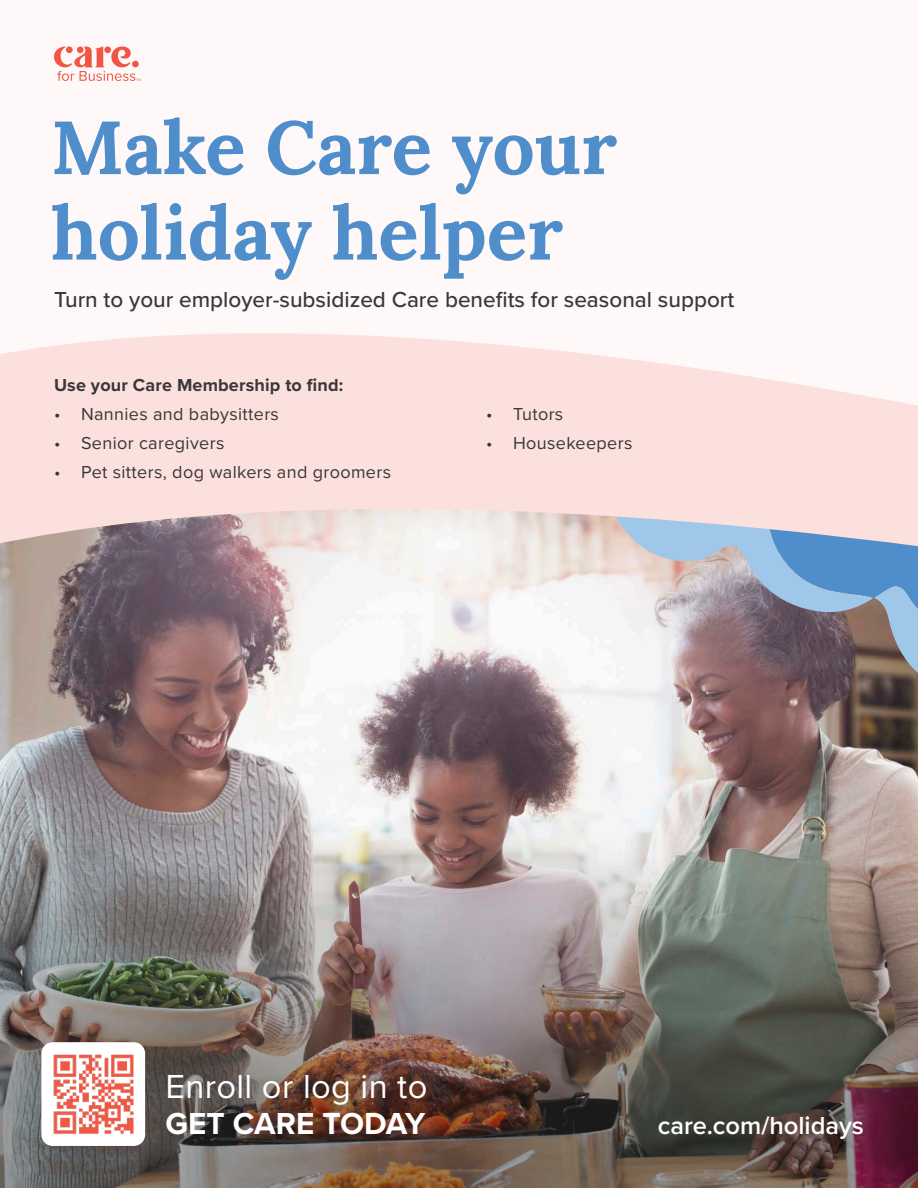
<style>
.page{position:relative;width:918px;height:1188px;background:#fef8f8}
.page>*{position:absolute;margin:0;border:0;box-sizing:border-box;transform-origin:0 0}
.Headline{font:700 75px/85.5px "Lora";color:#4f8ecb}
.CTAs{font:34.5px "Proxima Nova";letter-spacing:.01em;color:#fff}
.CTAs-2{font:700 31.5px "Proxima Nova";color:#fff}
.URLs{font:600 25.5px "Proxima Nova";color:#fff}
.Body_Copy{font:500 22.5px "Proxima Nova";color:#373837}
.t1{font:18px "Proxima Nova";letter-spacing:.02em;color:#373837}
.Body_Copy-2{font:700 18px "Proxima Nova";letter-spacing:.01em;color:#373837}
</style>
<div class="page">
<img style="left:0;top:548px;width:918px;height:136px">
<img style="left:0;top:684px;width:918px;height:504px">
<svg style="left:610px;top:548px;width:308px;height:135px;background:#9a9ba9"></svg>
<svg style="left:0;top:333px;width:918px;height:215px;background:#f5dedd"></svg>
<svg style="left:54px;top:46px;width:86px;height:35px"></svg>
<img style="left:41px;top:1042px;width:104px;height:104px">
<p class="Headline" style="left:51px;top:100px;width:568px">Make Care your holiday helper</p>
<p class="Body_Copy" style="left:54px;top:283px;width:682px">Turn to your employer-subsidized Care benefits for seasonal support</p>
<p class="Body_Copy-2" style="left:54px;top:371px;width:291px">Use your Care Membership to find:</p>
<p class="t1" style="left:54px;top:400px;width:227px">• Nannies and babysitters</p>
<p class="t1" style="left:54px;top:430px;width:172px">• Senior caregivers</p>
<p class="t1" style="left:54px;top:459px;width:339px">• Pet sitters, dog walkers and groomers</p>
<p class="t1" style="left:486px;top:400px;width:79px">• Tutors</p>
<p class="t1" style="left:486px;top:430px;width:148px">• Housekeepers</p>
<p class="CTAs" style="left:165px;top:1061px;width:264px">Enroll or log in to</p>
<p class="CTAs-2" style="left:165px;top:1100px;width:262px">GET CARE TODAY</p>
<p class="URLs" style="left:658px;top:1107px;width:208px">care.com/holidays</p>
</div>
